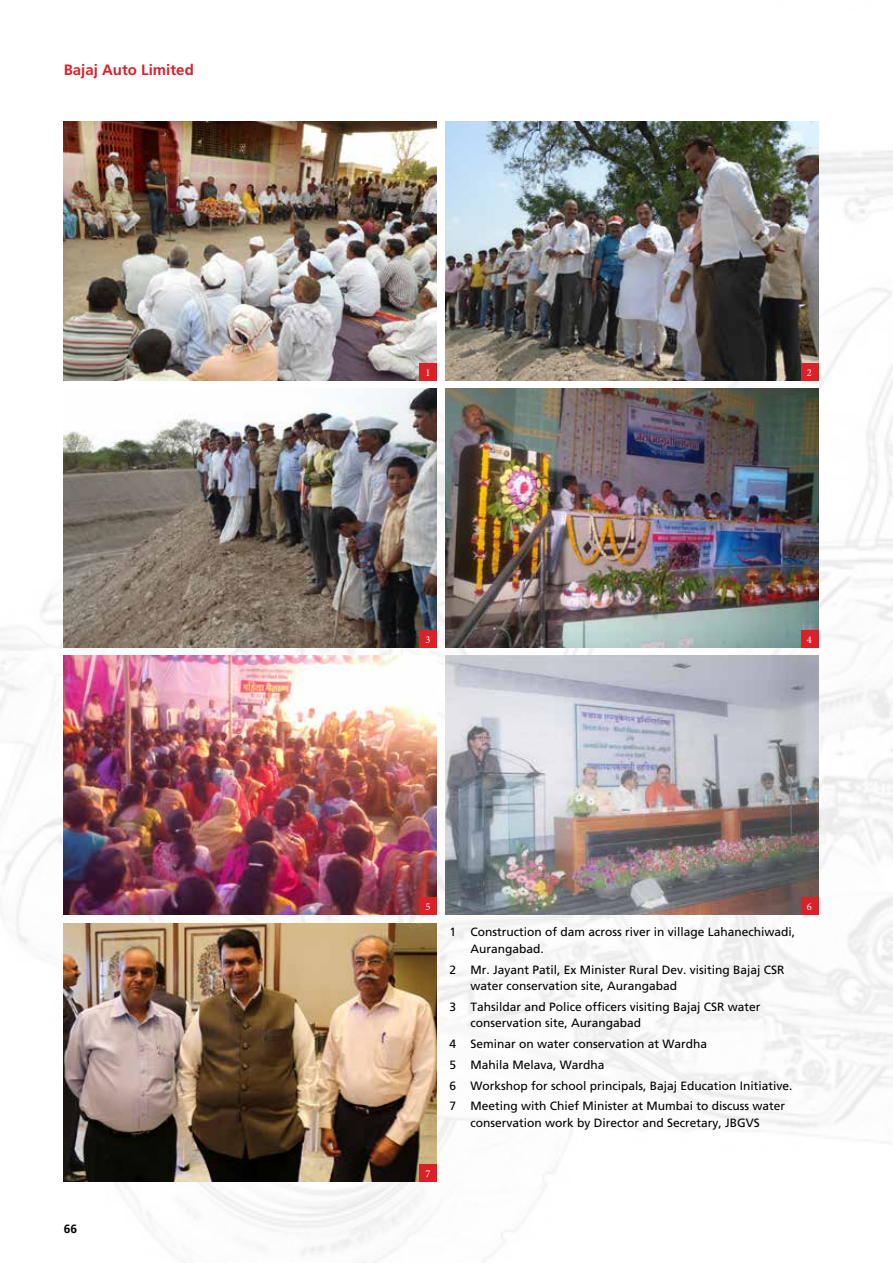
<style>
.page{position:relative;width:893px;height:1263px;background:#fff}
.page>*{position:absolute;margin:0;border:0;box-sizing:border-box;transform-origin:0 0}
.t1{font:700 15px "Frutiger LT Std";color:#da2128}
.t2{font:12px/16.5px "Frutiger LT Std";color:#000}
.t3{font:700 12px "Frutiger LT Std";color:#000}
.t4{font:10.5px "Minion Pro";color:#fff}
</style>
<div class="page">
<img style="left:0;top:121px;width:893px;height:1142px">
<img style="left:64px;top:122px;width:373px;height:258px">
<img style="left:445px;top:122px;width:373px;height:258px">
<img style="left:64px;top:389px;width:373px;height:258px">
<img style="left:445px;top:389px;width:373px;height:258px">
<img style="left:64px;top:656px;width:373px;height:258px">
<img style="left:445px;top:656px;width:373px;height:258px">
<img style="left:64px;top:923px;width:373px;height:258px">
<div style="left:420px;top:363px;width:17px;height:17px;background:#da2128"></div>
<div style="left:801px;top:363px;width:17px;height:17px;background:#da2128"></div>
<div style="left:420px;top:630px;width:17px;height:17px;background:#da2128"></div>
<div style="left:801px;top:630px;width:17px;height:17px;background:#da2128"></div>
<div style="left:420px;top:897px;width:17px;height:17px;background:#da2128"></div>
<div style="left:420px;top:1164px;width:17px;height:17px;background:#da2128"></div>
<div style="left:801px;top:897px;width:17px;height:17px;background:#da2128"></div>
<p class="t1" style="left:64px;top:61px;width:132px">Bajaj Auto Limited</p>
<p class="t3" style="left:64px;top:1222px;width:15px">66</p>
<p class="t4" style="left:426px;top:365px;width:7px">1</p>
<p class="t4" style="left:807px;top:365px;width:7px">2</p>
<p class="t4" style="left:426px;top:632px;width:7px">3</p>
<p class="t4" style="left:807px;top:632px;width:7px">4</p>
<p class="t4" style="left:426px;top:899px;width:7px">5</p>
<p class="t4" style="left:426px;top:1166px;width:7px">7</p>
<p class="t2" style="left:470px;top:924px;width:326px;text-indent:-21px">1 Construction of dam across river in village Lahanechiwadi,<br>Aurangabad.</p>
<p class="t2" style="left:470px;top:961px;width:316px;text-indent:-21px">2 Mr. Jayant Patil, Ex Minister Rural Dev. visiting Bajaj CSR water conservation site, Aurangabad</p>
<p class="t2" style="left:470px;top:998px;width:292px;text-indent:-21px">3 Tahsildar and Police officers visiting Bajaj CSR water conservation site, Aurangabad</p>
<p class="t2" style="left:449px;top:1033px;width:345px;line-height:20.7px">4 Seminar on water conservation at Wardha<br>5 Mahila Melava, Wardha<br>6 Workshop for school principals, Bajaj Education Initiative.<br>7 Meeting with Chief Minister at Mumbai to discuss water</p>
<p class="t2" style="left:470px;top:1114px;width:291px">conservation work by Director and Secretary, JBGVS</p>
<p class="t4" style="left:807px;top:899px;width:7px">6</p>
</div>
